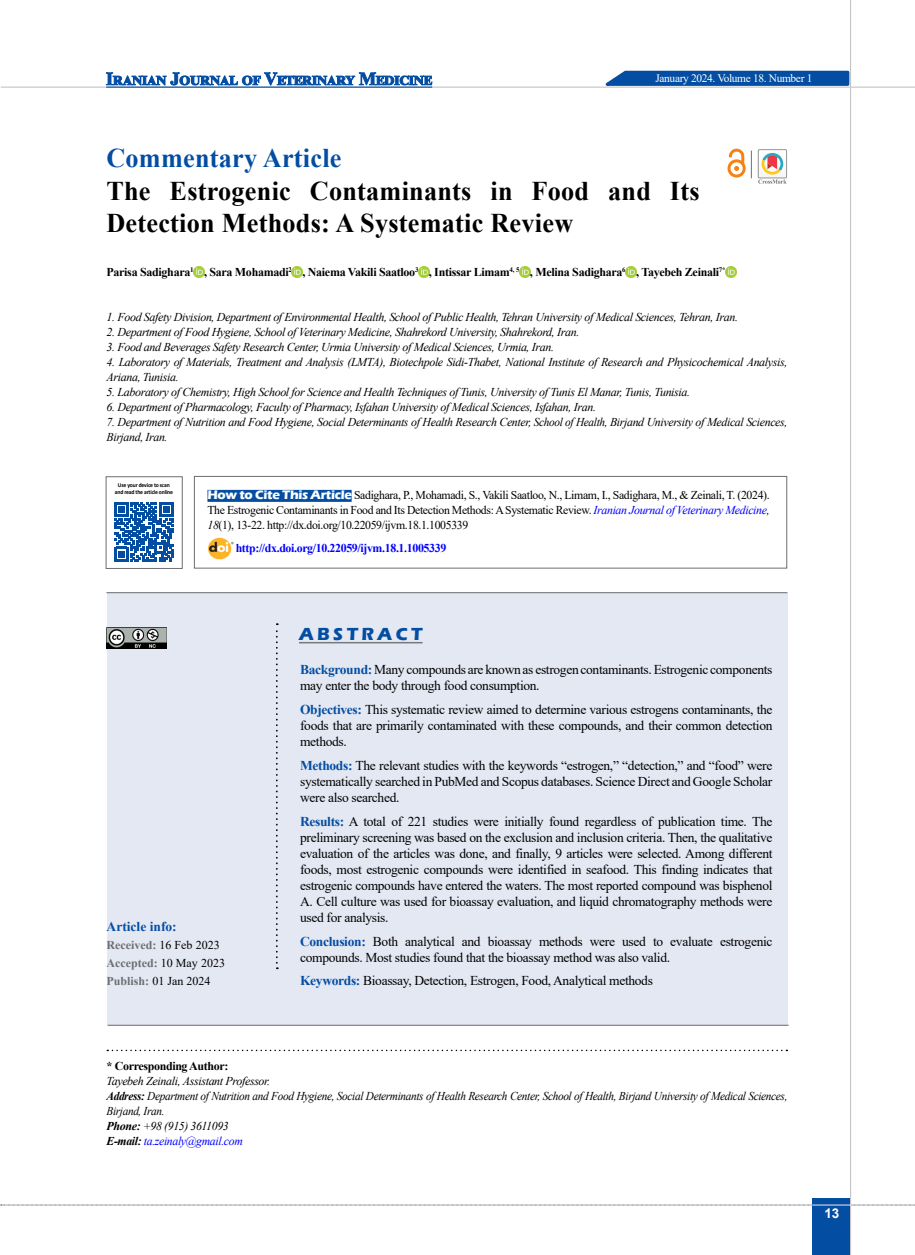
<style>
.page{position:relative;width:915px;height:1255px;background:#fff}
.page>*{position:absolute;margin:0;border:0;box-sizing:border-box;transform-origin:0 0}
.t1{font:700 27px/32.4px "Times New Roman";letter-spacing:.01em;color:#000}
.t2{font:700 27px "Times New Roman";letter-spacing:.01em;color:#034da2}
.t3{font:700 18px "Eras ITC";color:#034da2}
.t4{font:13.5px/16px "Times New Roman";letter-spacing:-.025em;color:#000;text-align:justify}
.t5{font:700 13.5px "Times New Roman";color:#034da2}
.t6{font:700 13.5px "Arial";color:#fff}
.t7{font:italic 12px/15px "Times New Roman";letter-spacing:-.03em;color:#000}
.t8{font:12px/15px "Times New Roman";letter-spacing:-.03em;color:#000;text-align:justify}
.t9{font:700 12px "Times New Roman";letter-spacing:-.025em;color:#000}
.t10{font:12px/18.3px "Times New Roman";color:#000}
.t11{font:700 12px "Times New Roman";letter-spacing:-.03em;color:#00f}
.t12{font:11.4px "Times New Roman";letter-spacing:-.03em;color:#fff}
.t13{font:700 6px/7.5px "Calibri";letter-spacing:-.025em;color:#000;text-align:center;scale:.94 1}
.s1{font-family:"Eras ITC";font-weight:700;font-size:12.75px;color:#fff}
.s2{font-style:italic;color:#00f}
.s3{font-style:italic}
.s4{font-weight:700;color:#6d6e71}
.s5{font-weight:700;color:#034da2}
.s6{font-weight:700}
.s7{color:#00f}
</style>
<div class="page">
<svg style="left:1px;top:1204px;width:914px;height:1px"></svg>
<div style="left:812px;top:1198px;width:38px;height:56px;background:#034da2"></div>
<hr style="left:849px;top:0;width:1px;height:1254px;background:#c2c4c6">
<hr style="left:1px;top:87px;width:913px;height:1px;background:#c2c4c6">
<hr style="left:812px;top:1204px;width:38px;height:1px;background:#ebebec">
<svg style="left:597px;top:69px;width:253px;height:18px;background:#3772b4"></svg>
<svg style="left:106px;top:72px;width:326px;height:14px"></svg>
<hr style="left:106px;top:87px;width:326px;height:1px;background:#034da2">
<div style="left:107px;top:592px;width:680px;height:433px;background:#e4e8f3"></div>
<svg style="left:193px;top:267px;width:11px;height:10px"></svg>
<svg style="left:292px;top:267px;width:10px;height:10px"></svg>
<svg style="left:418px;top:267px;width:11px;height:10px"></svg>
<svg style="left:519px;top:267px;width:11px;height:10px"></svg>
<svg style="left:625px;top:267px;width:11px;height:10px"></svg>
<svg style="left:725px;top:267px;width:11px;height:10px"></svg>
<svg style="left:107px;top:1049px;width:680px;height:2px"></svg>
<svg style="left:276px;top:623px;width:2px;height:346px"></svg>
<hr style="left:299px;top:642px;width:123px;height:1px;background:#77787b">
<div style="left:194px;top:476px;width:592px;height:92px;border:1px solid #6d6e71"></div>
<div style="left:207px;top:490px;width:144px;height:12px;background:#034da2"></div>
<img style="left:208px;top:537px;width:25px;height:22px">
<div style="left:106px;top:476px;width:76px;height:93px;border:1px solid #6d6e71"></div>
<svg style="left:115px;top:502px;width:58px;height:59px"></svg>
<hr style="left:106px;top:592px;width:681px;height:1px;background:#6d6e71">
<hr style="left:108px;top:1024px;width:680px;height:1px;background:#6d6e71">
<svg style="left:727px;top:149px;width:24px;height:29px"></svg>
<div style="left:757px;top:149px;width:29px;height:29px;border:1px solid #939598"></div>
<svg style="left:757px;top:150px;width:29px;height:34px"></svg>
<img style="left:106px;top:627px;width:60px;height:21px">
<p class="t12" style="left:655px;top:70px;width:158px">January 2024. Volume 18. Number 1</p>
<h1 class="t2" style="left:106px;top:139px;width:237px">Commentary Article</h1>
<h1 class="t1" style="left:106px;top:173px;width:594px">The Estrogenic Contaminants in Food and Its<br>Detection Methods: A Systematic Review</h1>
<p class="t9" style="left:106px;top:263px;width:620px">Parisa Sadighara<sup>1</sup> , Sara Mohamadi<sup>2</sup> , Naiema Vakili Saatloo<sup>3</sup> , Intissar Limam<sup>4,</sup> <sup>5</sup> , Melina Sadighara<sup>6</sup> , Tayebeh Zeinali<sup>7*</sup></p>
<p class="t7" style="left:106px;top:309px;width:632px">1. Food Safety Division, Department of Environmental Health, School of Public Health, Tehran University of Medical Sciences, Tehran, Iran.</p>
<p class="t7" style="left:106px;top:324px;width:474px">2. Department of Food Hygiene, School of Veterinary Medicine, Shahrekord University, Shahrekord, Iran.</p>
<p class="t7" style="left:106px;top:339px;width:449px">3. Food and Beverages Safety Research Center, Urmia University of Medical Sciences, Urmia, Iran.</p>
<p class="t7" style="left:106px;top:354px;width:682px">4. Laboratory of Materials, Treatment and Analysis (LMTA), Biotechpole Sidi-Thabet, National Institute of Research and Physicochemical Analysis,<br>Ariana, Tunisia.</p>
<p class="t7" style="left:106px;top:384px;width:585px">5. Laboratory of Chemistry, High School for Science and Health Techniques of Tunis, University of Tunis El Manar, Tunis, Tunisia.</p>
<p class="t7" style="left:106px;top:399px;width:491px">6. Department of Pharmacology, Faculty of Pharmacy, Isfahan University of Medical Sciences, Isfahan, Iran.</p>
<p class="t7" style="left:106px;top:414px;width:682px">7. Department of Nutrition and Food Hygiene, Social Determinants of Health Research Center, School of Health, Birjand University of Medical Sciences,<br>Birjand, Iran.</p>
<p class="t13" style="left:115px;top:481px;width:63px">Use your device to scan and read the article online</p>
<p class="t8" style="left:207px;top:487px;width:563px"><span class="s1">How to Cite This Article</span> Sadighara, P., Mohamadi, S., Vakili Saatloo, N., Limam, I., Sadighara, M., &amp; Zeinali, T. (2024).<br>The Estrogenic Contaminants in Food and Its Detection Methods: A Systematic Review. <span class="s2">Iranian Journal of Veterinary Medicine</span><span class="s3">, 18</span>(1), 13-22. http://dx.doi.org/10.22059/ijvm.18.1.1005339</p>
<p class="t11" style="left:235px;top:539px;width:212px">http://dx.doi.org/10.22059/ijvm.18.1.1005339</p>
<h2 class="t3" style="left:299px;top:623px;width:125px">A B S T R A C T</h2>
<p class="t5" style="left:107px;top:916px;width:72px">Article info:</p>
<p class="t10" style="left:107px;top:935px;width:120px"><span class="s4">Received:</span> 16 Feb 2023<br><span class="s4">Accepted:</span> 10 May 2023<br><span class="s4">Publish:</span> 01 Jan 2024</p>
<p class="t4" style="left:300px;top:661px;width:473px"><span class="s5">Background:</span> Many compounds are known as estrogen contaminants. Estrogenic components may enter the body through food consumption.</p>
<p class="t4" style="left:300px;top:701px;width:473px"><span class="s5">Objectives:</span> This systematic review aimed to determine various estrogens contaminants, the foods that are primarily contaminated with these compounds, and their common detection methods.</p>
<p class="t4" style="left:300px;top:756px;width:473px"><span class="s5">Methods:</span> The relevant studies with the keywords “estrogen,” “detection,” and “food” were systematically searched in PubMed and Scopus databases. Science Direct and Google Scholar were also searched.</p>
<p class="t4" style="left:300px;top:812px;width:473px"><span class="s5">Results:</span> A total of 221 studies were initially found regardless of publication time. The preliminary screening was based on the exclusion and inclusion criteria. Then, the qualitative evaluation of the articles was done, and finally, 9 articles were selected. Among different foods, most estrogenic compounds were identified in seafood. This finding indicates that estrogenic compounds have entered the waters. The most reported compound was bisphenol A. Cell culture was used for bioassay evaluation, and liquid chromatography methods were used for analysis.</p>
<p class="t4" style="left:300px;top:932px;width:473px"><span class="s5">Conclusion:</span> Both analytical and bioassay methods were used to evaluate estrogenic compounds. Most studies found that the bioassay method was also valid.</p>
<p class="t4" style="left:300px;top:972px;width:354px"><span class="s5">Keywords:</span> Bioassay, Detection, Estrogen, Food, Analytical methods</p>
<p class="t9" style="left:106px;top:1057px;width:123px">* Corresponding Author:</p>
<p class="t7" style="left:106px;top:1073px;width:682px">Tayebeh Zeinali, Assistant Professor.<br><span class="s6">Address:</span> Department of Nutrition and Food Hygiene, Social Determinants of Health Research Center, School of Health, Birjand University of Medical Sciences, Birjand, Iran.<br><span class="s6">Phone:</span> +98 (915) 3611093<br><span class="s6">E-mail:</span> <span class="s7">ta.zeinaly@gmail.com</span></p>
<p class="t6" style="left:824px;top:1203px;width:17px">13</p>
</div>
